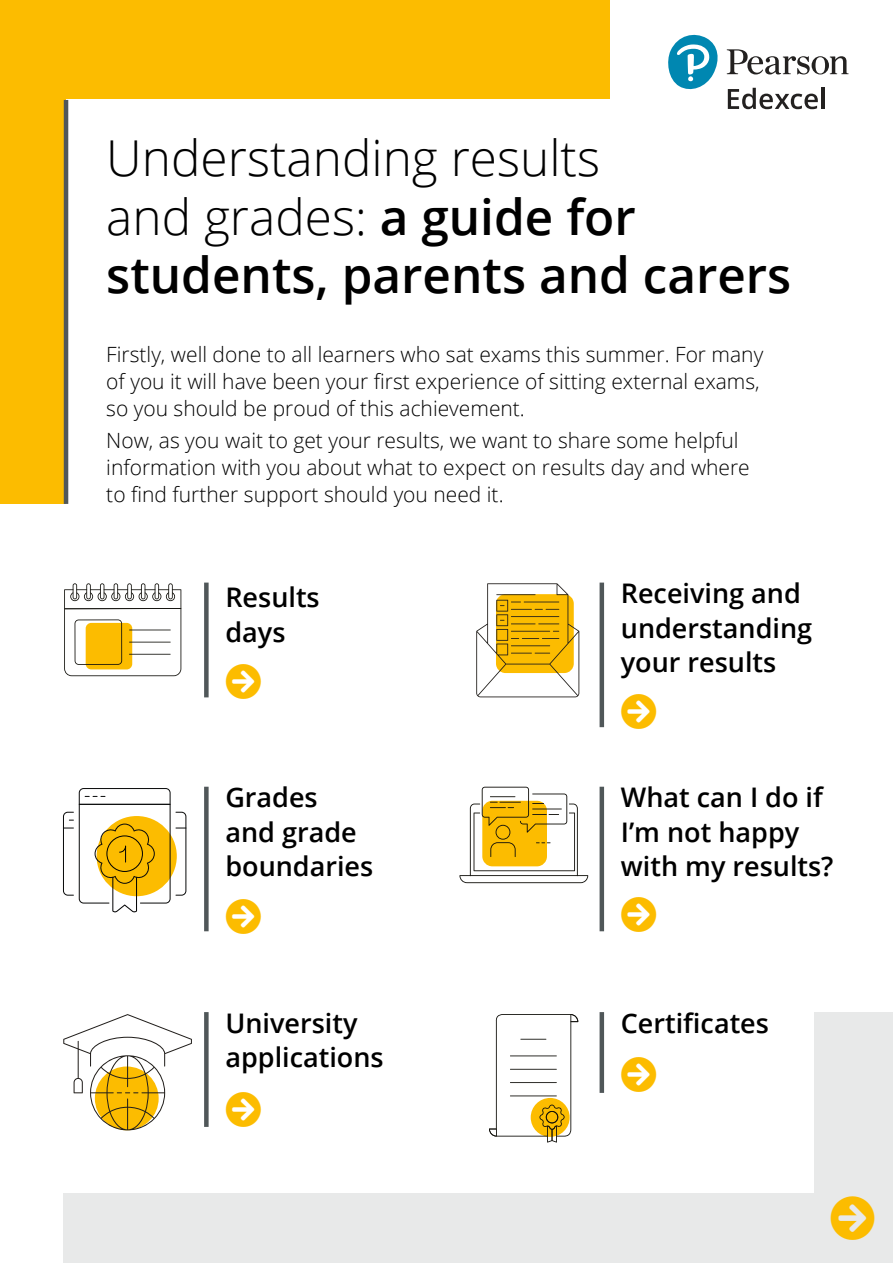
<style>
.page{position:relative;width:893px;height:1263px;background:#fff}
.page>*{position:absolute;margin:0;border:0;box-sizing:border-box;transform-origin:0 0}
.t1{font:600 49.5px/58.5px "Open Sans";color:#000}
.t2{font:45px "Font Awesome 5 Free Solid";color:#fcbc00}
.t3{font:36px "Font Awesome 5 Free Solid";color:#fcbc00}
.t4{font:600 27px/34.5px "Open Sans";color:#000}
.t5{font:300 21px/27px "Open Sans";color:#000}
.s1{font-weight:300}
</style>
<div class="page">
<div style="left:64px;top:1012px;width:829px;height:251px;background:#e8e9e9"></div>
<div style="left:38px;top:1000px;width:776px;height:193px;background:#fff"></div>
<svg style="left:668px;top:35px;width:50px;height:55px"></svg>
<svg style="left:727px;top:49px;width:122px;height:25px"></svg>
<svg style="left:728px;top:88px;width:90px;height:21px"></svg>
<hr style="left:821px;top:88px;width:4px;height:21px;background:#232120">
<svg style="left:168px;top:583px;width:5px;height:16px"></svg>
<svg style="left:155px;top:583px;width:4px;height:16px"></svg>
<svg style="left:141px;top:583px;width:4px;height:16px"></svg>
<svg style="left:127px;top:583px;width:5px;height:16px"></svg>
<svg style="left:114px;top:583px;width:4px;height:16px"></svg>
<svg style="left:100px;top:583px;width:4px;height:16px"></svg>
<svg style="left:86px;top:583px;width:5px;height:16px"></svg>
<svg style="left:64px;top:589px;width:117px;height:87px"></svg>
<svg style="left:73px;top:583px;width:4px;height:16px"></svg>
<hr style="left:129px;top:629px;width:42px;height:1px;background:#12110c">
<hr style="left:129px;top:642px;width:42px;height:1px;background:#12110c">
<hr style="left:129px;top:654px;width:42px;height:1px;background:#12110c">
<div style="left:0;top:0;width:609px;height:504px;background:#fcbc00"></div>
<div style="left:66px;top:100px;width:555px;height:439px;background:#fff"></div>
<hr style="left:64px;top:100px;width:4px;height:404px;background:#505759">
<div style="left:204px;top:583px;width:5px;height:114px;background:#505759"></div>
<div style="left:204px;top:787px;width:5px;height:144px;background:#505759"></div>
<div style="left:204px;top:1012px;width:5px;height:115px;background:#505759"></div>
<hr style="left:600px;top:583px;width:4px;height:144px;background:#505759">
<hr style="left:600px;top:787px;width:4px;height:144px;background:#505759">
<hr style="left:600px;top:1012px;width:4px;height:81px;background:#505759">
<svg style="left:476px;top:583px;width:103px;height:114px"></svg>
<svg style="left:489px;top:1014px;width:89px;height:128px"></svg>
<hr style="left:510px;top:1055px;width:47px;height:1px;background:#12110c">
<hr style="left:510px;top:1069px;width:47px;height:1px;background:#12110c">
<hr style="left:510px;top:1082px;width:47px;height:1px;background:#12110c">
<hr style="left:510px;top:1095px;width:47px;height:1px;background:#12110c">
<svg style="left:63px;top:1014px;width:129px;height:116px"></svg>
<svg style="left:459px;top:787px;width:129px;height:96px"></svg>
<svg style="left:63px;top:788px;width:123px;height:125px"></svg>
<h1 class="t1" style="left:106px;top:128px;width:687px"><span class="s1">Understanding results<br>and grades:</span> a guide for students, parents and carers</h1>
<p class="t5" style="left:106px;top:341px;width:658px">Firstly, well done to all learners who sat exams this summer. For many of you it will have been your first experience of sitting external exams, so you should be proud of this achievement.</p>
<p class="t5" style="left:106px;top:426px;width:645px">Now, as you wait to get your results, we want to share some helpful information with you about what to expect on results day and where to find further support should you need it.</p>
<p class="t4" style="left:225px;top:579px;width:96px">Results days</p>
<h3 class="t3" style="left:225px;top:664px;width:37px">□●▼</h3>
<p class="t4" style="left:225px;top:780px;width:149px">Grades and grade boundaries</p>
<h3 class="t3" style="left:225px;top:898px;width:37px">□●▼</h3>
<p class="t4" style="left:225px;top:1005px;width:160px">University applications</p>
<h3 class="t3" style="left:225px;top:1091px;width:37px">□●▼</h3>
<p class="t4" style="left:621px;top:576px;width:193px">Receiving and understanding your results</p>
<h3 class="t3" style="left:621px;top:694px;width:37px">□●▼</h3>
<p class="t4" style="left:621px;top:780px;width:214px">What can I do if<br>I’m not happy with my results?</p>
<h3 class="t3" style="left:621px;top:896px;width:37px">□●▼</h3>
<p class="t4" style="left:621px;top:1005px;width:150px">Certificates</p>
<h3 class="t3" style="left:621px;top:1057px;width:37px">□●▼</h3>
<h2 class="t2" style="left:830px;top:1196px;width:46px">□●▼</h2>
</div>
